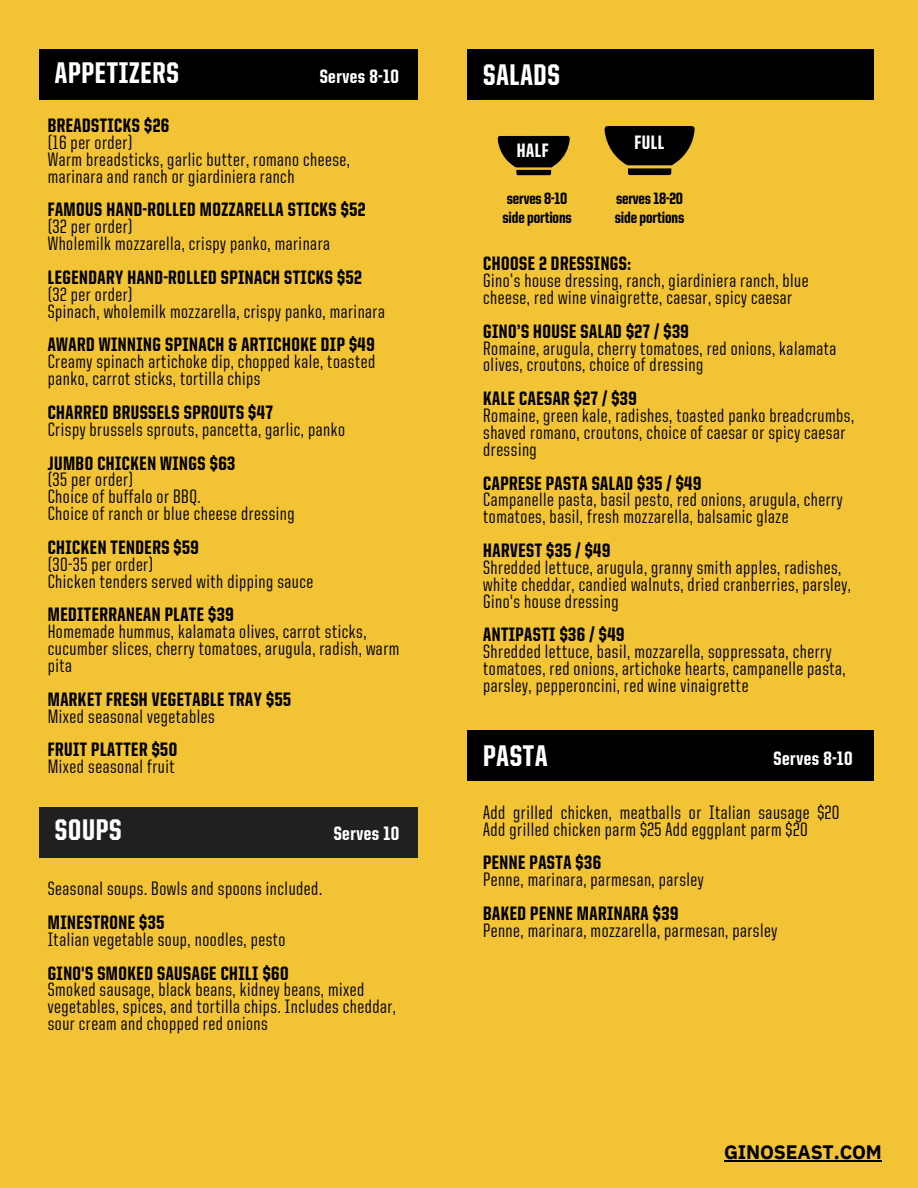
<style>
.page{position:relative;width:918px;height:1188px;background:#f2c335}
.page>*{position:absolute;margin:0;border:0;box-sizing:border-box;transform-origin:0 0}
.t1{font:800 30px "United Sans Cond";letter-spacing:.025em;color:#fff}
.t2{font:500 19.5px/16.8px "United Sans Cond";letter-spacing:.025em;color:#000}
.t3{font:800 19.5px/16.8px "United Sans Cond";letter-spacing:.025em;color:#000}
.t4{font:800 19.5px "United Sans Cond";letter-spacing:.025em;color:#fff}
.t5{font:700 19.5px "IBM Plex Sans";letter-spacing:-.01em;color:#000}
.t6{font:800 16.5px/19.2px "United Sans Cond";letter-spacing:-.01em;color:#000}
.s1{font-weight:800}
.s2{font-weight:500}
</style>
<div class="page">
<div style="left:39px;top:50px;width:379px;height:50px;background:#000"></div>
<div style="left:39px;top:807px;width:379px;height:50px;background:#221f1f"></div>
<svg style="left:498px;top:136px;width:72px;height:39px"></svg>
<div style="left:468px;top:50px;width:406px;height:50px;background:#000"></div>
<div style="left:468px;top:730px;width:406px;height:51px;background:#000"></div>
<svg style="left:605px;top:126px;width:90px;height:49px"></svg>
<hr style="left:724px;top:1160px;width:158px;height:1px;background:#000">
<h3 class="t1" style="left:55px;top:61px;width:125px">APPETIZERS</h3>
<h3 class="t4" style="left:320px;top:68px;width:81px">Serves 8-10</h3>
<h3 class="t2" style="left:48px;top:119px;width:304px"><span class="s1">BREADSTICKS $26<br></span>(16 per order)<br>Warm breadsticks, garlic butter, romano cheese, marinara and ranch or giardiniera ranch</h3>
<h3 class="t2" style="left:48px;top:203px;width:319px"><span class="s1">FAMOUS HAND-ROLLED MOZZARELLA STICKS $52 </span>(32 per order)<br>Wholemilk mozzarella, crispy panko, marinara</h3>
<h3 class="t2" style="left:48px;top:270px;width:339px"><span class="s1">LEGENDARY HAND-ROLLED SPINACH STICKS $52 </span>(32 per order)<br>Spinach, wholemilk mozzarella, crispy panko, marinara</h3>
<h3 class="t2" style="left:48px;top:338px;width:329px;text-align:justify"><span class="s1">AWARD WINNING SPINACH &amp; ARTICHOKE DIP $49<br></span>Creamy spinach artichoke dip, chopped kale, toasted panko, carrot sticks, tortilla chips</h3>
<h1 class="t2" style="left:48px;top:405px;width:299px"><span class="s1">CHARRED BRUSSELS SPROUTS $47<br></span>Crispy brussels sprouts, pancetta, garlic, panko</h1>
<h3 class="t2" style="left:48px;top:456px;width:248px"><span class="s1">JUMBO CHICKEN WINGS $63<br></span>(35 per order)<br>Choice of buffalo or BBQ.<br>Choice of ranch or blue cheese dressing</h3>
<h3 class="t2" style="left:48px;top:540px;width:267px"><span class="s1">CHICKEN TENDERS $59<br></span>(30-35 per order)<br>Chicken tenders served with dipping sauce</h3>
<h3 class="t2" style="left:48px;top:608px;width:353px"><span class="s1">MEDITERRANEAN PLATE $39<br></span>Homemade hummus, kalamata olives, carrot sticks, cucumber slices, cherry tomatoes, arugula, radish, warm pita</h3>
<h3 class="t3" style="left:48px;top:692px;width:245px">MARKET FRESH VEGETABLE TRAY $55<br><span class="s2">Mixed seasonal vegetables</span></h3>
<h1 class="t2" style="left:48px;top:743px;width:131px"><span class="s1">FRUIT PLATTER $50<br></span>Mixed seasonal fruit</h1>
<h1 class="t1" style="left:55px;top:818px;width:68px">SOUPS</h1>
<h3 class="t4" style="left:334px;top:825px;width:67px">Serves 10</h3>
<h3 class="t2" style="left:48px;top:882px;width:276px">Seasonal soups. Bowls and spoons included.</h3>
<h3 class="t2" style="left:48px;top:915px;width:239px"><span class="s1">MINESTRONE $35<br></span>Italian vegetable soup, noodles, pesto</h3>
<h3 class="t2" style="left:48px;top:966px;width:350px"><span class="s1">GINO'S SMOKED SAUSAGE CHILI $60<br></span>Smoked sausage, black beans, kidney beans, mixed vegetables, spices, and tortilla chips. Includes cheddar, sour cream and chopped red onions</h3>
<h3 class="t1" style="left:483px;top:62px;width:78px">SALADS</h3>
<h3 class="t4" style="left:517px;top:142px;width:33px">HALF</h3>
<h3 class="t4" style="left:635px;top:134px;width:31px">FULL</h3>
<h1 class="t6" style="left:502px;top:190px;width:71px">serves 8-10 side portions</h1>
<h3 class="t6" style="left:615px;top:190px;width:71px">serves18-20 side portions</h3>
<h3 class="t2" style="left:483px;top:257px;width:327px"><span class="s1">CHOOSE 2 DRESSINGS:<br></span>Gino’s house dressing, ranch, giardiniera ranch, blue cheese, red wine vinaigrette, caesar, spicy caesar</h3>
<h3 class="t2" style="left:483px;top:324px;width:355px"><span class="s1">GINO’S HOUSE SALAD $27 / $39<br></span>Romaine, arugula, cherry tomatoes, red onions, kalamata olives, croutons, choice of dressing</h3>
<h3 class="t2" style="left:483px;top:392px;width:372px"><span class="s1">KALE CAESAR $27 / $39<br></span>Romaine, green kale, radishes, toasted panko breadcrumbs, shaved romano, croutons, choice of caesar or spicy caesar dressing</h3>
<h3 class="t2" style="left:483px;top:476px;width:361px"><span class="s1">CAPRESE PASTA SALAD $35 / $49<br></span>Campanelle pasta, basil pesto, red onions, arugula, cherry tomatoes, basil, fresh mozzarella, balsamic glaze</h3>
<h3 class="t2" style="left:483px;top:544px;width:369px"><span class="s1">HARVEST $35 / $49<br></span>Shredded lettuce, arugula, granny smith apples, radishes, white cheddar, candied walnuts, dried cranberries, parsley, Gino's house dressing</h3>
<h3 class="t2" style="left:483px;top:628px;width:364px"><span class="s1">ANTIPASTI $36 / $49<br></span>Shredded lettuce, basil, mozzarella, soppressata, cherry tomatoes, red onions, artichoke hearts, campanelle pasta, parsley, pepperoncini, red wine vinaigrette</h3>
<h3 class="t1" style="left:483px;top:743px;width:66px">PASTA</h3>
<p class="t4" style="left:774px;top:750px;width:81px">Serves 8-10</p>
<h2 class="t2" style="left:483px;top:805px;width:358px">Add grilled chicken, meatballs or Italian sausage $20<br>Add grilled chicken parm $25 Add eggplant parm $20</h2>
<p class="t2" style="left:483px;top:856px;width:222px"><span class="s1">PENNE PASTA $36<br></span>Penne, marinara, parmesan, parsley</p>
<h2 class="t2" style="left:483px;top:907px;width:296px"><span class="s1">BAKED PENNE MARINARA $39<br></span>Penne, marinara, mozzarella, parmesan, parsley</h2>
<h2 class="t5" style="left:724px;top:1139px;width:159px">GINOSEAST.COM</h2>
</div>
